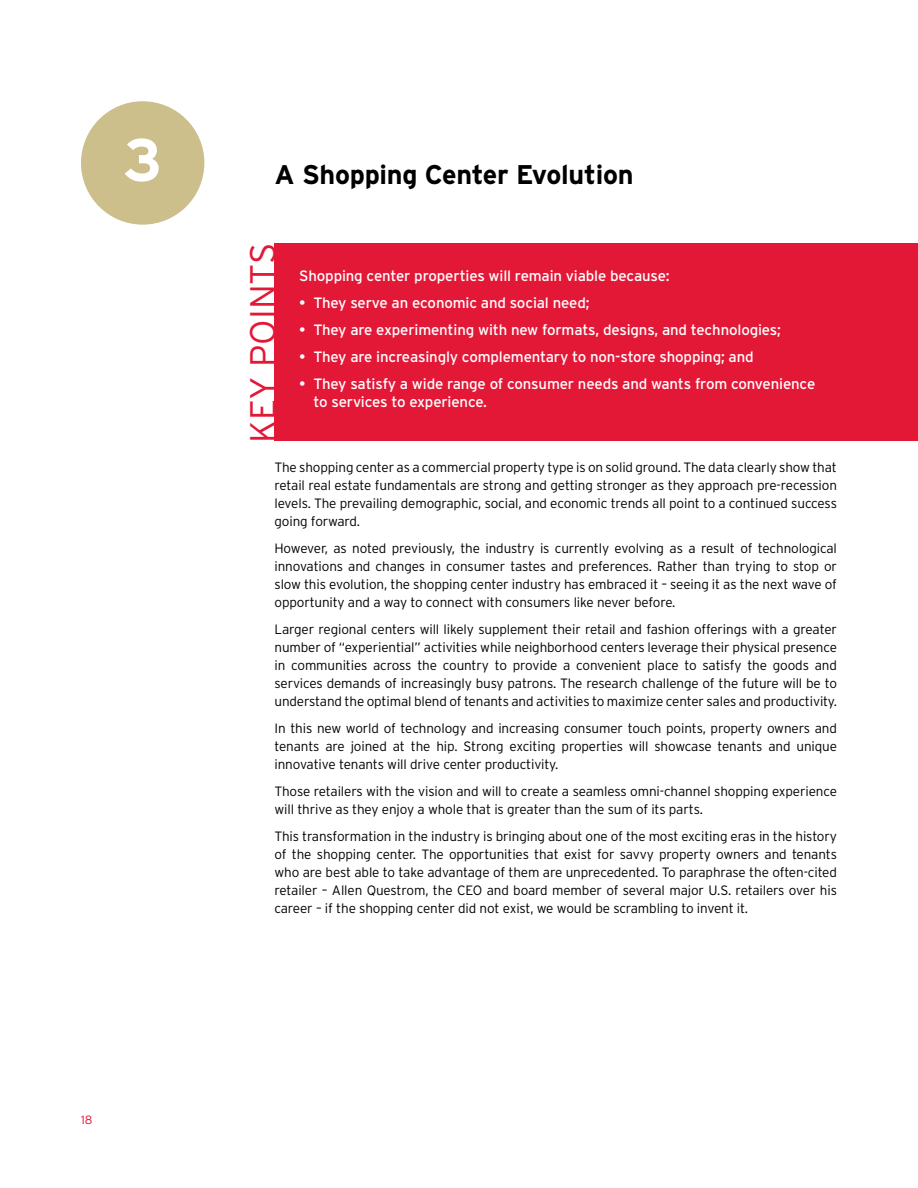
<style>
.page{position:relative;width:918px;height:1188px;background:#fff}
.page>*{position:absolute;margin:0;border:0;box-sizing:border-box;transform-origin:0 0}
.t1{font:700 60px "Interstate";color:#fff}
.t2{font:300 36px "Interstate";color:#e31837}
.t3{font:700 27px "Interstate";letter-spacing:-.01em;color:#000}
.t4{font:15px/18px "Interstate";letter-spacing:-.01em;color:#fff}
.t5{font:300 13.5px/18px "Interstate";letter-spacing:-.01em;color:#000;text-align:justify}
.t6{font:300 12px "Interstate";color:#e31837}
</style>
<div class="page">
<div style="left:274px;top:243px;width:644px;height:197px;background:#e31837"></div>
<div style="left:81px;top:101px;width:123px;height:124px;background:#ccbf8b;border-radius:50%"></div>
<h1 class="t1" style="left:123px;top:126px;width:40px">3</h1>
<p class="t6" style="left:81px;top:1113px;width:13px">18</p>
<h3 class="t3" style="left:274px;top:159px;width:361px">A Shopping Center Evolution</h3>
<h2 class="t2" style="left:243px;top:443px;width:198px;rotate:-90deg">key points</h2>
<p class="t4" style="left:299px;top:266px;width:372px">Shopping center properties will remain viable because:</p>
<p class="t4" style="left:299px;top:293px;width:292px">• They serve an economic and social need;</p>
<p class="t4" style="left:299px;top:320px;width:483px">• They are experimenting with new formats, designs, and technologies;</p>
<p class="t4" style="left:299px;top:347px;width:456px">• They are increasingly complementary to non-store shopping; and</p>
<p class="t4" style="left:314px;top:374px;width:503px;text-indent:-14px">• They satisfy a wide range of consumer needs and wants from convenience to services to experience.</p>
<p class="t5" style="left:274px;top:458px;width:564px">The shopping center as a commercial property type is on solid ground. The data clearly show that retail real estate fundamentals are strong and getting stronger as they approach pre-recession levels. The prevailing demographic, social, and economic trends all point to a continued success going forward.</p>
<p class="t5" style="left:274px;top:539px;width:564px">However, as noted previously, the industry is currently evolving as a result of technological innovations and changes in consumer tastes and preferences. Rather than trying to stop or slow this evolution, the shopping center industry has embraced it – seeing it as the next wave of opportunity and a way to connect with consumers like never before.</p>
<p class="t5" style="left:274px;top:620px;width:564px">Larger regional centers will likely supplement their retail and fashion offerings with a greater number of “experiential” activities while neighborhood centers leverage their physical presence in communities across the country to provide a convenient place to satisfy the goods and services demands of increasingly busy patrons. The research challenge of the future will be to understand the optimal blend of tenants and activities to maximize center sales and productivity.</p>
<p class="t5" style="left:274px;top:719px;width:564px">In this new world of technology and increasing consumer touch points, property owners and tenants are joined at the hip. Strong exciting properties will showcase tenants and unique innovative tenants will drive center productivity.</p>
<p class="t5" style="left:274px;top:782px;width:564px">Those retailers with the vision and will to create a seamless omni-channel shopping experience will thrive as they enjoy a whole that is greater than the sum of its parts.</p>
<p class="t5" style="left:274px;top:827px;width:564px">This transformation in the industry is bringing about one of the most exciting eras in the history of the shopping center. The opportunities that exist for savvy property owners and tenants who are best able to take advantage of them are unprecedented. To paraphrase the often-cited retailer – Allen Questrom, the CEO and board member of several major U.S. retailers over his career – if the shopping center did not exist, we would be scrambling to invent it.</p>
</div>
